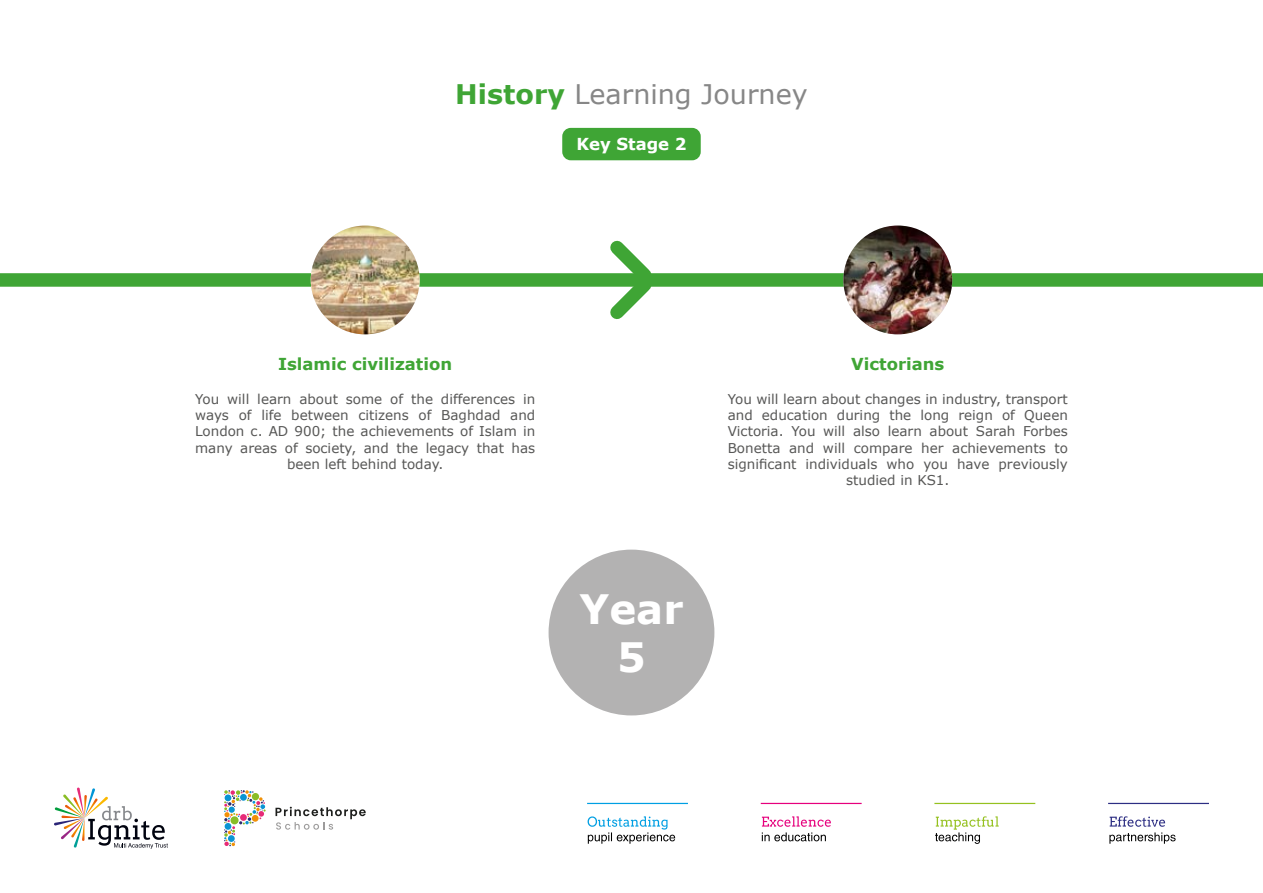
<style>
.page{position:relative;width:1263px;height:893px;background:#fff}
.page>*{position:absolute;margin:0;border:0;box-sizing:border-box;transform-origin:0 0}
.t1{font:700 40.5px/48.6px "Verdana";color:#fff;text-align:center}
.t2{font:27px "Verdana";color:#878787}
.t3{font:700 16.5px "Verdana";color:#3fa535}
.t4{font:700 16.5px "Verdana";color:#fff}
.t5{font:13.5px/16.2px "Verdana";color:#575756;text-align:center}
.s1{font-weight:700;color:#3fa535}
</style>
<div class="page">
<svg style="left:54px;top:787px;width:114px;height:62px"></svg>
<svg style="left:1109px;top:816px;width:66px;height:28px"></svg>
<svg style="left:935px;top:816px;width:64px;height:28px"></svg>
<svg style="left:762px;top:816px;width:69px;height:25px"></svg>
<svg style="left:588px;top:816px;width:87px;height:28px"></svg>
<hr style="left:587px;top:803px;width:101px;height:1px;background:#009fe3">
<hr style="left:761px;top:803px;width:101px;height:1px;background:#e6007d">
<hr style="left:934px;top:803px;width:101px;height:1px;background:#95c11f">
<hr style="left:1108px;top:803px;width:101px;height:1px;background:#2d2e83">
<svg style="left:224px;top:790px;width:42px;height:56px"></svg>
<svg style="left:275px;top:807px;width:91px;height:23px"></svg>
<div style="left:562px;top:128px;width:139px;height:32px;background:#3fa535;border-radius:9px"></div>
<div style="left:0;top:273px;width:1263px;height:14px;background:#3fa535"></div>
<img style="left:311px;top:226px;width:109px;height:108px;border-radius:54px">
<img style="left:843px;top:226px;width:109px;height:108px;border-radius:54px">
<svg style="left:598px;top:240px;width:68px;height:79px"></svg>
<div style="left:549px;top:550px;width:165px;height:165px;background:#b3b2b2;border-radius:50%"></div>
<h2 class="t2" style="left:455px;top:75px;width:354px"><span class="s1">History</span> Learning Journey</h2>
<p class="t4" style="left:576px;top:134px;width:112px">Key Stage 2</p>
<p class="t3" style="left:278px;top:353px;width:176px">Islamic civilization</p>
<p class="t5" style="left:195px;top:391px;width:342px">You will learn about some of the differences in ways of life between citizens of Baghdad and London c. AD 900; the achievements of Islam in many areas of society, and the legacy that has been left behind today.</p>
<h1 class="t1" style="left:579px;top:585px;width:105px">Year<br>5</h1>
<p class="t3" style="left:851px;top:353px;width:95px">Victorians</p>
<p class="t5" style="left:728px;top:391px;width:342px">You will learn about changes in industry, transport and education during the long reign of Queen Victoria. You will also learn about Sarah Forbes Bonetta and will compare her achievements to significant individuals who you have previously studied in KS1.</p>
</div>
